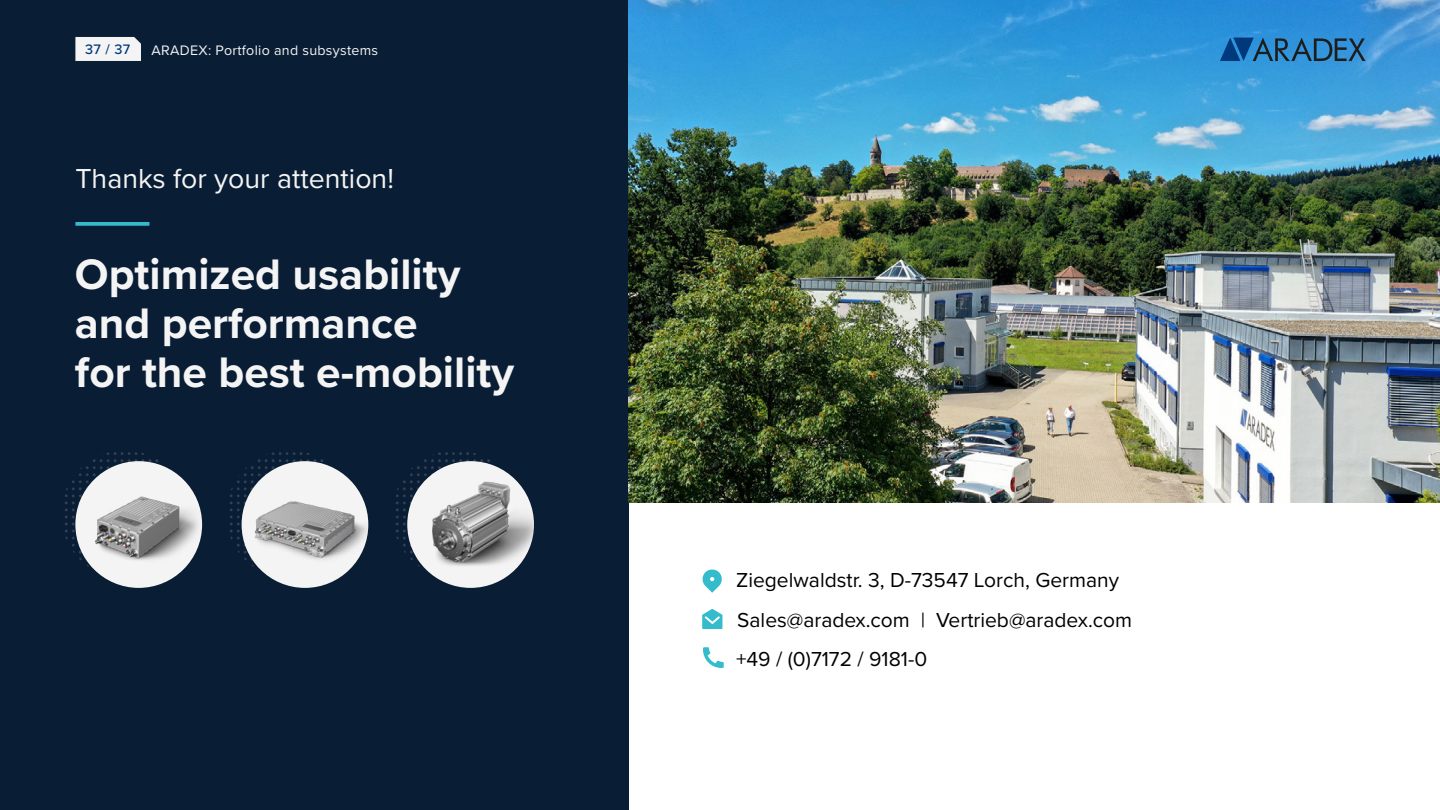
<style>
.page{position:relative;width:1440px;height:810px;background:#fff}
.page>*{position:absolute;margin:0;border:0;box-sizing:border-box;transform-origin:0 0}
.t1{font:700 44.25px/48.8px "Proxima Nova";color:#f5f4f4}
.t2{font:28.5px "Proxima Nova";color:#f5f4f4}
.t3{font:21px/39.5px "Proxima Nova";color:#000}
.t4{font:14.25px "Proxima Nova";letter-spacing:.02em;color:#f5f4f4}
.t5{font:500 14.25px "Proxima Nova";color:#00387b}
</style>
<div class="page">
<div style="left:0;top:0;width:628px;height:810px;background:#091d35"></div>
<svg style="left:702px;top:569px;width:20px;height:24px"></svg>
<svg style="left:703px;top:647px;width:21px;height:21px"></svg>
<svg style="left:702px;top:609px;width:20px;height:20px"></svg>
<img style="left:65px;top:452px;width:123px;height:126px">
<div style="left:75px;top:461px;width:127px;height:127px;background:#f5f4f4;border-radius:50%"></div>
<img style="left:95px;top:491px;width:107px;height:75px">
<img style="left:230px;top:452px;width:123px;height:126px">
<div style="left:242px;top:461px;width:126px;height:127px;background:#f5f4f4;border-radius:50%"></div>
<img style="left:255px;top:492px;width:113px;height:75px">
<img style="left:396px;top:452px;width:122px;height:126px">
<div style="left:407px;top:461px;width:127px;height:127px;background:#f5f4f4;border-radius:50%"></div>
<img style="left:432px;top:482px;width:102px;height:86px">
<img style="left:628px;top:0;width:812px;height:502px">
<svg style="left:75px;top:222px;width:74px;height:4px"></svg>
<svg style="left:1220px;top:38px;width:146px;height:23px"></svg>
<div style="left:75px;top:37px;width:66px;height:24px;background:#f5f4f4"></div>
<p class="t5" style="left:85px;top:39px;width:47px">37 / 37</p>
<p class="t4" style="left:152px;top:39px;width:228px">ARADEX: Portfolio and subsystems</p>
<h2 class="t2" style="left:75px;top:157px;width:320px">Thanks for your attention!</h2>
<h1 class="t1" style="left:75px;top:249px;width:441px">Optimized usability and performance<br>for the best e-mobility</h1>
<p class="t3" style="left:736px;top:559px;width:397px">Ziegelwaldstr. 3, D-73547 Lorch, Germany<br>Sales@aradex.com | Vertrieb@aradex.com +49 / (0)7172 / 9181-0</p>
</div>
